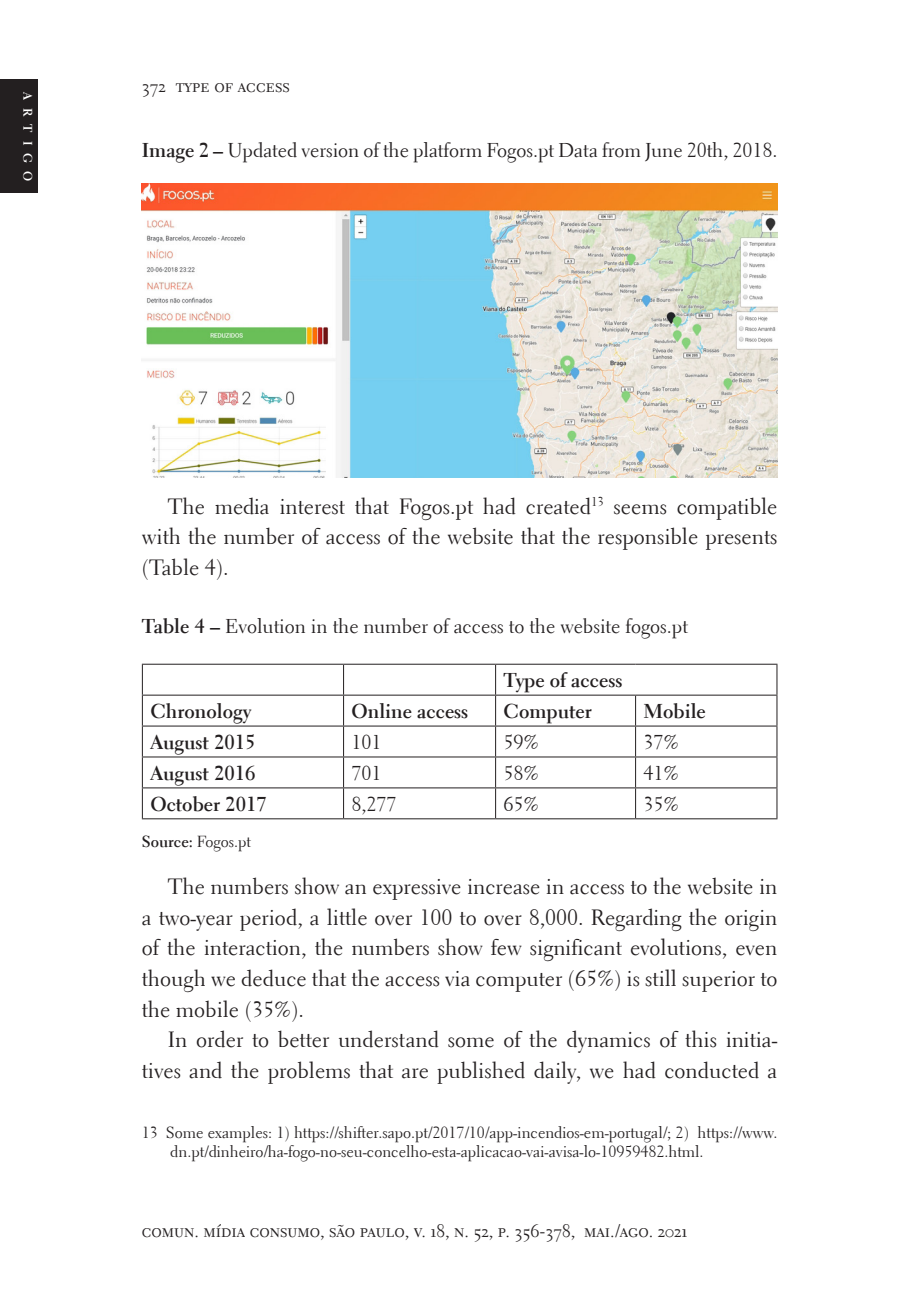
<style>
.page{position:relative;width:908px;height:1304px;background:#fff}
.page>*{position:absolute;margin:0;border:0;box-sizing:border-box;transform-origin:0 0}
.t1{font:22px/30.6px "Electra LH";color:#231f20;text-align:justify}
.t2{font:20px "Electra LH";color:#231f20}
.t3{font:700 20px "Electra LH";color:#231f20}
.t4{font:18px "Electra LH Regular SC";color:#231f20}
.t5{font:16px/19px "Electra LH";color:#231f20}
.t6{font:700 12.4px "Electra LH";color:#fff}
.s1{font-weight:700}
</style>
<div class="page">
<div style="left:0;top:79px;width:38px;height:114px;background:#231f20"></div>
<img style="left:142px;top:184px;width:635px;height:294px">
<hr style="left:142px;top:664px;width:201px;height:1px;background:#231f20">
<hr style="left:142px;top:665px;width:1px;height:30px;background:#231f20">
<hr style="left:343px;top:664px;width:152px;height:1px;background:#231f20">
<hr style="left:343px;top:665px;width:1px;height:30px;background:#231f20">
<hr style="left:495px;top:664px;width:140px;height:1px;background:#231f20">
<hr style="left:495px;top:665px;width:1px;height:30px;background:#231f20">
<hr style="left:635px;top:664px;width:142px;height:1px;background:#231f20">
<hr style="left:776px;top:665px;width:1px;height:30px;background:#231f20">
<hr style="left:142px;top:695px;width:201px;height:1px;background:#231f20">
<hr style="left:142px;top:696px;width:1px;height:30px;background:#231f20">
<hr style="left:343px;top:695px;width:152px;height:1px;background:#231f20">
<hr style="left:343px;top:696px;width:1px;height:30px;background:#231f20">
<hr style="left:495px;top:695px;width:140px;height:1px;background:#231f20">
<hr style="left:495px;top:696px;width:1px;height:30px;background:#231f20">
<hr style="left:635px;top:695px;width:142px;height:1px;background:#231f20">
<hr style="left:634px;top:696px;width:1px;height:30px;background:#231f20">
<hr style="left:776px;top:696px;width:1px;height:30px;background:#231f20">
<hr style="left:142px;top:726px;width:201px;height:1px;background:#231f20">
<svg style="left:142px;top:727px;width:1px;height:29px"></svg>
<hr style="left:343px;top:726px;width:152px;height:1px;background:#231f20">
<svg style="left:343px;top:727px;width:1px;height:29px"></svg>
<hr style="left:495px;top:726px;width:140px;height:1px;background:#231f20">
<svg style="left:495px;top:727px;width:1px;height:29px"></svg>
<hr style="left:635px;top:726px;width:142px;height:1px;background:#231f20">
<svg style="left:776px;top:727px;width:1px;height:29px"></svg>
<hr style="left:142px;top:756px;width:201px;height:1px;background:#231f20">
<hr style="left:142px;top:757px;width:1px;height:30px;background:#231f20">
<hr style="left:343px;top:756px;width:152px;height:1px;background:#231f20">
<hr style="left:343px;top:757px;width:1px;height:30px;background:#231f20">
<hr style="left:495px;top:756px;width:140px;height:1px;background:#231f20">
<hr style="left:495px;top:757px;width:1px;height:30px;background:#231f20">
<hr style="left:635px;top:756px;width:142px;height:1px;background:#231f20">
<hr style="left:634px;top:757px;width:1px;height:30px;background:#231f20">
<hr style="left:776px;top:757px;width:1px;height:30px;background:#231f20">
<hr style="left:142px;top:787px;width:201px;height:1px;background:#231f20">
<hr style="left:142px;top:788px;width:1px;height:30px;background:#231f20">
<hr style="left:343px;top:787px;width:152px;height:1px;background:#231f20">
<hr style="left:343px;top:788px;width:1px;height:30px;background:#231f20">
<hr style="left:495px;top:787px;width:140px;height:1px;background:#231f20">
<hr style="left:495px;top:788px;width:1px;height:30px;background:#231f20">
<hr style="left:635px;top:787px;width:142px;height:1px;background:#231f20">
<hr style="left:634px;top:788px;width:1px;height:30px;background:#231f20">
<hr style="left:776px;top:788px;width:1px;height:30px;background:#231f20">
<hr style="left:142px;top:818px;width:201px;height:1px;background:#231f20">
<hr style="left:343px;top:818px;width:152px;height:1px;background:#231f20">
<hr style="left:495px;top:818px;width:140px;height:1px;background:#231f20">
<hr style="left:635px;top:818px;width:142px;height:1px;background:#231f20">
<p class="t6" style="left:35px;top:92px;width:91px;rotate:90deg">ARTIGO</p>
<p class="t4" style="left:142px;top:75px;width:149px">372 type of access</p>
<p class="t2" style="left:142px;top:138px;width:637px"><span class="s1">Image 2 –</span> Updated version of the platform Fogos.pt Data from June 20th, 2018.</p>
<p class="t1" style="left:142px;top:491px;width:637px;text-indent:26px">The media interest that Fogos.pt had created<sup>13</sup> seems compatible with the number of access of the website that the responsible presents (Table 4).</p>
<p class="t2" style="left:142px;top:614px;width:547px"><span class="s1">Table 4 –</span> Evolution in the number of access to the website fogos.pt</p>
<p class="t3" style="left:503px;top:668px;width:120px">Type of access</p>
<p class="t3" style="left:150px;top:699px;width:102px">Chronology</p>
<p class="t3" style="left:351px;top:699px;width:118px">Online access</p>
<p class="t3" style="left:503px;top:699px;width:90px">Computer</p>
<p class="t3" style="left:643px;top:699px;width:64px">Mobile</p>
<p class="t3" style="left:150px;top:730px;width:107px">August 2015</p>
<p class="t2" style="left:351px;top:730px;width:31px">101</p>
<p class="t2" style="left:503px;top:730px;width:37px">59%</p>
<p class="t2" style="left:643px;top:730px;width:37px">37%</p>
<p class="t3" style="left:150px;top:761px;width:107px">August 2016</p>
<p class="t2" style="left:351px;top:761px;width:31px">701</p>
<p class="t2" style="left:503px;top:761px;width:37px">58%</p>
<p class="t2" style="left:643px;top:761px;width:37px">41%</p>
<p class="t3" style="left:150px;top:791px;width:118px">October 2017</p>
<p class="t2" style="left:351px;top:792px;width:46px">8,277</p>
<p class="t2" style="left:503px;top:792px;width:37px">65%</p>
<p class="t2" style="left:643px;top:792px;width:37px">35%</p>
<p class="t5" style="left:142px;top:832px;width:111px"><span class="s1">Source:</span> Fogos.pt</p>
<p class="t1" style="left:142px;top:871px;width:636px;text-indent:26px">The numbers show an expressive increase in access to the website in a two-year period, a little over 100 to over 8,000. Regarding the origin of the interaction, the numbers show few significant evolutions, even though we deduce that the access via computer (65%) is still superior to the mobile (35%).</p>
<p class="t1" style="left:142px;top:1024px;width:636px;text-align:right">In order to better understand some of the dynamics of this initia&shy;tives and the problems that are published daily, we had conducted a</p>
<p class="t5" style="left:170px;top:1123px;width:608px;text-indent:-28px">13 Some examples: 1) https://shifter.sapo.pt/2017/10/app-incendios-em-portugal/; 2) https://www. dn.pt/dinheiro/ha-fogo-no-seu-concelho-esta-aplicacao-vai-avisa-lo-10959482.html.</p>
<p class="t4" style="left:142px;top:1220px;width:547px">comun. mídia consumo, são paulo, v. 18, n. 52, p. 356-378, mai./ago. 2021</p>
</div>
